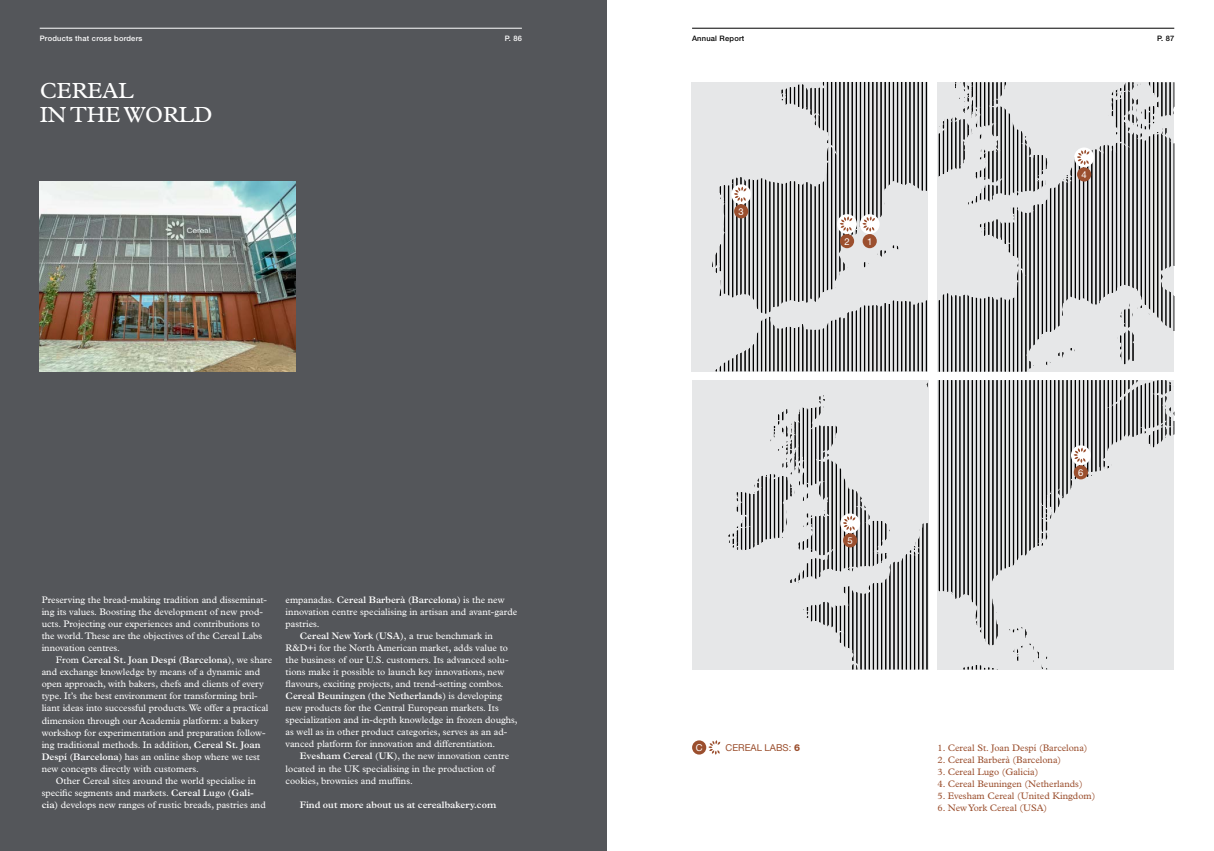
<style>
.page{position:relative;width:1214px;height:851px;background:#fff}
.page>*{position:absolute;margin:0;border:0;box-sizing:border-box;transform-origin:0 0}
.t1{font:22px/24px "Plantin Std";color:#fff}
.t2{font:9.5px/12px "Plantin Std";color:#fff}
.t3{font:600 9.5px "Plantin Std";color:#fff}
.t4{font:9.5px "Plantin Std";color:#9b4f2e}
.t5{font:9.5px "Helvetica Neue LT Std";color:#9b4f2e}
.t6{font:9.5px "Helvetica Neue LT Std";color:#fff}
.t7{font:500 7.5px "Helvetica Neue LT Std";letter-spacing:.03em;color:#fff}
.t8{font:500 7.5px "Helvetica Neue LT Std";letter-spacing:.03em;color:#000}
.s1{font-weight:400}
.s2{font-weight:600}
.s3{font-weight:800}
</style>
<div class="page">
<div style="left:0;top:0;width:607px;height:850px;background:#54565a"></div>
<svg style="left:691px;top:82px;width:237px;height:289px;background:#bbbcbd"></svg>
<div style="left:692px;top:380px;width:236px;height:289px;background:#e6e7e8"></div>
<svg style="left:937px;top:82px;width:237px;height:289px;background:#b6b7b8"></svg>
<svg style="left:937px;top:380px;width:237px;height:289px;background:#c1c1c2"></svg>
<img style="left:40px;top:181px;width:255px;height:190px">
<div style="left:692px;top:740px;width:14px;height:14px;background:#9b4f2e;border-radius:50%"></div>
<svg style="left:708px;top:740px;width:12px;height:14px"></svg>
<svg style="left:859px;top:214px;width:20px;height:20px"></svg>
<svg style="left:862px;top:216px;width:12px;height:16px"></svg>
<div style="left:731px;top:184px;width:20px;height:20px;background:#fff;border-radius:50%"></div>
<svg style="left:733px;top:187px;width:13px;height:15px"></svg>
<div style="left:862px;top:234px;width:14px;height:14px;background:#9b4f2e;border-radius:50%"></div>
<div style="left:837px;top:214px;width:19px;height:20px;background:#fff;border-radius:50%"></div>
<svg style="left:839px;top:216px;width:13px;height:16px"></svg>
<div style="left:839px;top:234px;width:15px;height:14px;background:#9b4f2e;border-radius:50%"></div>
<div style="left:734px;top:204px;width:14px;height:14px;background:#9b4f2e;border-radius:50%"></div>
<svg style="left:786px;top:382px;width:142px;height:202px"></svg>
<div style="left:843px;top:533px;width:14px;height:14px;background:#9b4f2e;border-radius:50%"></div>
<svg style="left:965px;top:82px;width:209px;height:123px;background:#bebfbf"></svg>
<div style="left:1076px;top:167px;width:15px;height:14px;background:#9b4f2e;border-radius:50%"></div>
<svg style="left:1070px;top:445px;width:20px;height:20px"></svg>
<svg style="left:1073px;top:447px;width:12px;height:16px"></svg>
<div style="left:1073px;top:465px;width:14px;height:14px;background:#9b4f2e;border-radius:50%"></div>
<hr style="left:692px;top:28px;width:482px;height:1px;background:#000">
<hr style="left:40px;top:28px;width:482px;height:1px;background:#fff">
<p class="t7" style="left:40px;top:34px;width:104px">Products that cross borders</p>
<p class="t7" style="left:504px;top:34px;width:19px">P. 86</p>
<p class="t8" style="left:692px;top:34px;width:54px">Annual Report</p>
<p class="t8" style="left:1156px;top:34px;width:19px">P. 87</p>
<h1 class="t1" style="left:40px;top:78px;width:174px">CEREAL<br>IN THE WORLD</h1>
<p class="t2" style="left:42px;top:594px;width:227px">Preserving the bread-making tradition and disseminat&shy;ing its values. Boosting the development of new prod&shy;ucts. Projecting our experiences and contributions to the world. These are the objectives of the Cereal Labs innovation centres.</p>
<p class="t3" style="left:56px;top:654px;width:218px"><span class="s1">From</span> Cereal St. Joan Despí (Barcelona), <span class="s1">we share</span></p>
<p class="t2" style="left:42px;top:666px;width:220px">and exchange knowledge by means of a dynamic and</p>
<p class="t2" style="left:42px;top:678px;width:223px">open approach, with bakers, chefs and clients of every</p>
<p class="t2" style="left:42px;top:690px;width:217px">type. It’s the best environment for transforming bril-</p>
<p class="t2" style="left:42px;top:702px;width:228px">liant ideas into successful products. We offer a practical</p>
<p class="t2" style="left:42px;top:714px;width:218px">dimension through our Academia platform: a bakery</p>
<p class="t2" style="left:42px;top:726px;width:225px">workshop for experimentation and preparation follow-</p>
<p class="t2" style="left:42px;top:738px;width:220px">ing traditional methods. In addition, <span class="s2">Cereal St. Joan</span></p>
<p class="t2" style="left:42px;top:750px;width:220px"><span class="s2">Despí (Barcelona)</span> has an online shop where we test</p>
<p class="t2" style="left:42px;top:762px;width:159px">new concepts directly with customers.</p>
<p class="t2" style="left:56px;top:774px;width:201px">Other Cereal sites around the world specialise in</p>
<p class="t2" style="left:42px;top:786px;width:214px">specific segments and markets. <span class="s2">Cereal Lugo (Gali-</span></p>
<p class="t2" style="left:42px;top:798px;width:226px"><span class="s2">cia)</span> develops new ranges of rustic breads, pastries and</p>
<p class="t3" style="left:285px;top:594px;width:220px"><span class="s1">empanadas.</span> Cereal Barberà (Barcelona) <span class="s1">is the new</span></p>
<p class="t2" style="left:285px;top:606px;width:233px">innovation centre specialising in artisan and avant-garde</p>
<p class="t2" style="left:285px;top:618px;width:35px">pastries.</p>
<p class="t3" style="left:300px;top:630px;width:194px">Cereal New York (USA), <span class="s1">a true benchmark in</span></p>
<p class="t2" style="left:285px;top:642px;width:224px">R&amp;D+i for the North American market, adds value to</p>
<p class="t2" style="left:285px;top:654px;width:224px">the business of our U.S. customers. Its advanced solu-</p>
<p class="t2" style="left:285px;top:666px;width:220px">tions make it possible to launch key innovations, new</p>
<p class="t2" style="left:285px;top:678px;width:219px">flavours, exciting projects, and trend-setting combos.</p>
<p class="t3" style="left:285px;top:690px;width:218px">Cereal Beuningen (the Netherlands) <span class="s1">is developing</span></p>
<p class="t2" style="left:285px;top:702px;width:215px">new products for the Central European markets. Its</p>
<p class="t2" style="left:285px;top:714px;width:233px">specialization and in-depth knowledge in frozen doughs,</p>
<p class="t2" style="left:285px;top:726px;width:223px">as well as in other product categories, serves as an ad-</p>
<p class="t2" style="left:285px;top:738px;width:211px">vanced platform for innovation and differentiation.</p>
<p class="t2" style="left:300px;top:750px;width:211px"><span class="s2">Evesham Cereal (UK),</span> the new innovation centre</p>
<p class="t2" style="left:285px;top:762px;width:210px">located in the UK specialising in the production of</p>
<p class="t2" style="left:285px;top:774px;width:129px">cookies, brownies and muffins.</p>
<p class="t3" style="left:300px;top:798px;width:198px">Find out more about us at cerealbakery.com</p>
<p class="t6" style="left:738px;top:206px;width:7px">3</p>
<p class="t6" style="left:844px;top:235px;width:7px">2</p>
<p class="t6" style="left:867px;top:235px;width:7px">1</p>
<p class="t6" style="left:1081px;top:169px;width:7px">4</p>
<p class="t6" style="left:847px;top:534px;width:7px">5</p>
<p class="t6" style="left:695px;top:741px;width:8px">C</p>
<p class="t5" style="left:725px;top:741px;width:76px">CEREAL LABS: <span class="s3">6</span></p>
<p class="t6" style="left:1078px;top:466px;width:7px">6</p>
<p class="t4" style="left:937px;top:742px;width:152px">1. Cereal St. Joan Despí (Barcelona)</p>
<p class="t4" style="left:937px;top:754px;width:125px">2. Cereal Barberà (Barcelona)</p>
<p class="t4" style="left:937px;top:766px;width:102px">3. Cereal Lugo (Galicia)</p>
<p class="t4" style="left:937px;top:778px;width:147px">4. Cereal Beuningen (Netherlands)</p>
<p class="t4" style="left:937px;top:790px;width:159px">5. Evesham Cereal (United Kingdom)</p>
<p class="t4" style="left:937px;top:802px;width:111px">6. New York Cereal (USA)</p>
</div>
